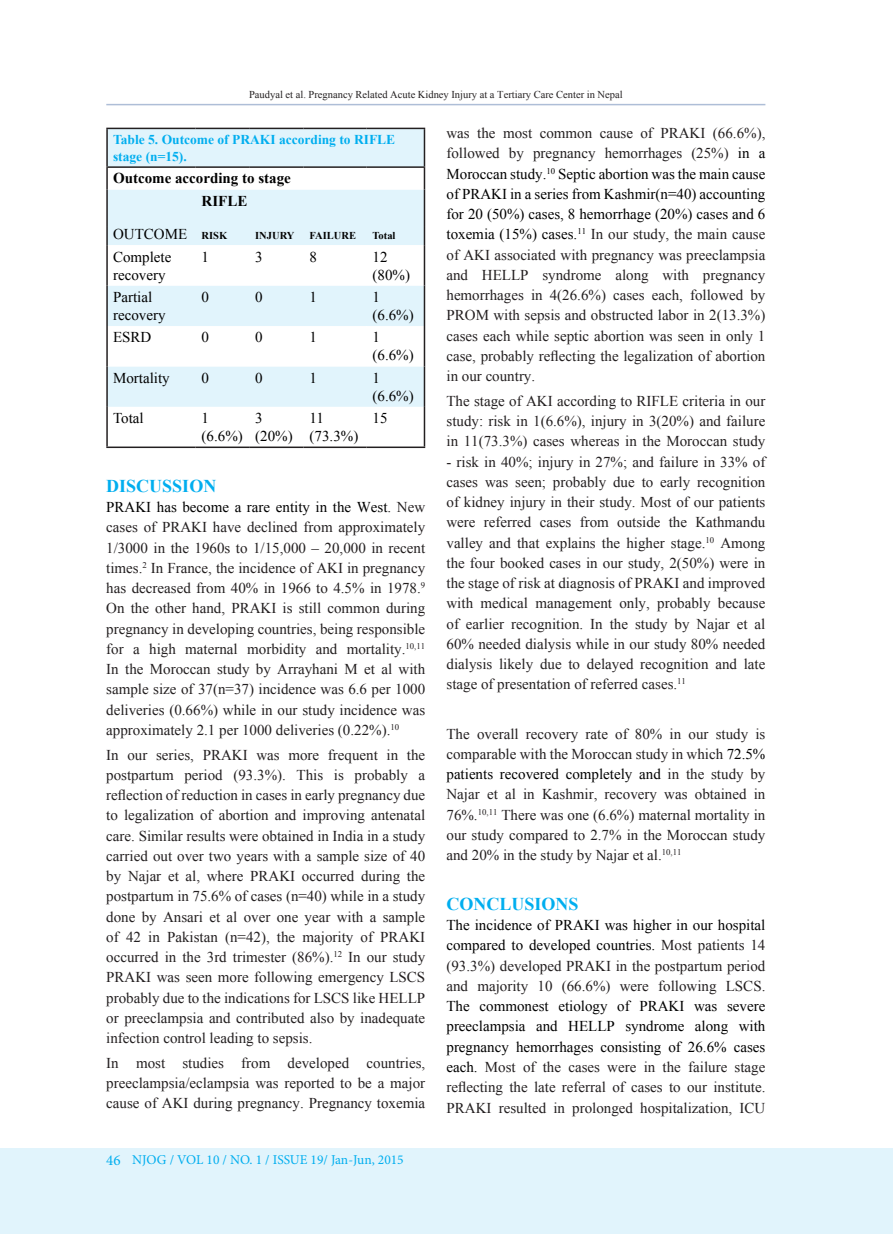
<style>
.page{position:relative;width:893px;height:1234px;background:#fff}
.page>*{position:absolute;margin:0;border:0;box-sizing:border-box;transform-origin:0 0}
.subtitle{font:700 18px "Times New Roman";color:#00aeef}
.Whole_Body_Text_NESO{font:15px/20.2px "Times New Roman";color:#231f20;text-align:justify}
.Table_Text{font:15px "Times New Roman";color:#000}
.Table_Text-2{font:700 15px "Times New Roman";color:#000}
.Table_head_for_NESOG{font:700 13.5px/17.5px "Times New Roman";color:#00aeef}
.t1{font:13.5px "Minion Pro";color:#00aeef}
.Whole_Body_Text_NESO-2{font:10.5px "Times New Roman";color:#231f20}
.Table_Text-3{font:700 10.5px "Times New Roman";color:#000}
.s1{color:#000}
.s2{font-size:15px}
</style>
<div class="page">
<div style="left:0;top:1148px;width:893px;height:85px;background:#e1f4fc"></div>
<hr style="left:106px;top:104px;width:659px;height:1px;background:#aebed7">
<div style="left:108px;top:129px;width:316px;height:37px;background:#e1f4fc"></div>
<svg style="left:108px;top:168px;width:316px;height:278px"></svg>
<hr style="left:106px;top:168px;width:2px;height:21px;background:#231f20">
<svg style="left:424px;top:168px;width:1px;height:21px"></svg>
<hr style="left:106px;top:189px;width:2px;height:37px;background:#231f20">
<hr style="left:424px;top:189px;width:1px;height:37px;background:#231f20">
<svg style="left:106px;top:226px;width:2px;height:19px"></svg>
<svg style="left:424px;top:226px;width:1px;height:19px"></svg>
<hr style="left:106px;top:245px;width:2px;height:40px;background:#231f20">
<hr style="left:424px;top:245px;width:1px;height:40px;background:#231f20">
<hr style="left:106px;top:285px;width:2px;height:41px;background:#231f20">
<hr style="left:424px;top:285px;width:1px;height:41px;background:#231f20">
<hr style="left:106px;top:326px;width:2px;height:40px;background:#231f20">
<hr style="left:424px;top:326px;width:1px;height:40px;background:#231f20">
<hr style="left:106px;top:366px;width:2px;height:41px;background:#231f20">
<hr style="left:424px;top:366px;width:1px;height:41px;background:#231f20">
<hr style="left:106px;top:407px;width:2px;height:39px;background:#231f20">
<hr style="left:424px;top:407px;width:1px;height:39px;background:#231f20">
<hr style="left:106px;top:446px;width:90px;height:2px;background:#231f20">
<hr style="left:196px;top:446px;width:53px;height:2px;background:#231f20">
<hr style="left:249px;top:446px;width:55px;height:2px;background:#231f20">
<hr style="left:304px;top:446px;width:63px;height:2px;background:#231f20">
<hr style="left:367px;top:446px;width:58px;height:2px;background:#231f20">
<hr style="left:106px;top:128px;width:90px;height:1px;background:#231f20">
<hr style="left:106px;top:129px;width:2px;height:37px;background:#231f20">
<hr style="left:196px;top:128px;width:53px;height:1px;background:#231f20">
<hr style="left:249px;top:128px;width:55px;height:1px;background:#231f20">
<hr style="left:304px;top:128px;width:63px;height:1px;background:#231f20">
<hr style="left:367px;top:128px;width:58px;height:1px;background:#231f20">
<hr style="left:424px;top:129px;width:1px;height:37px;background:#231f20">
<hr style="left:106px;top:166px;width:90px;height:2px;background:#231f20">
<hr style="left:196px;top:166px;width:53px;height:2px;background:#231f20">
<hr style="left:249px;top:166px;width:55px;height:2px;background:#231f20">
<hr style="left:304px;top:166px;width:63px;height:2px;background:#231f20">
<hr style="left:367px;top:166px;width:58px;height:2px;background:#231f20">
<p class="Whole_Body_Text_NESO-2" style="left:249px;top:87px;width:375px">Paudyal et al. Pregnancy Related Acute Kidney Injury at a Tertiary Care Center in Nepal</p>
<p class="Table_head_for_NESOG" style="left:113px;top:130px;width:284px">Table 5. Outcome of PRAKI according to RIFLE stage (n=15).</p>
<p class="Table_Text-2" style="left:113px;top:168px;width:179px">Outcome according to stage</p>
<p class="Table_Text" style="left:113px;top:224px;width:76px">OUTCOME</p>
<p class="Table_Text" style="left:113px;top:246px;width:60px">Complete</p>
<p class="Table_Text" style="left:113px;top:264px;width:54px">recovery</p>
<p class="Table_Text" style="left:113px;top:287px;width:41px">Partial</p>
<p class="Table_Text" style="left:113px;top:305px;width:54px">recovery</p>
<p class="Table_Text-2" style="left:202px;top:190px;width:47px">RIFLE</p>
<p class="Table_Text-3" style="left:202px;top:228px;width:27px">RISK</p>
<p class="Table_Text-3" style="left:255px;top:228px;width:41px">INJURY</p>
<p class="Table_Text-3" style="left:310px;top:228px;width:48px">FAILURE</p>
<p class="Table_Text-3" style="left:373px;top:228px;width:24px">Total</p>
<p class="Table_Text" style="left:202px;top:246px;width:9px">1</p>
<p class="Table_Text" style="left:255px;top:246px;width:9px">3</p>
<p class="Table_Text" style="left:310px;top:246px;width:9px">8</p>
<p class="Table_Text" style="left:373px;top:246px;width:17px">12</p>
<p class="Table_Text" style="left:373px;top:264px;width:39px">(80%)</p>
<p class="Table_Text" style="left:202px;top:287px;width:9px">0</p>
<p class="Table_Text" style="left:255px;top:287px;width:9px">0</p>
<p class="Table_Text" style="left:310px;top:287px;width:9px">1</p>
<p class="Table_Text" style="left:373px;top:287px;width:9px">1</p>
<p class="Table_Text" style="left:373px;top:305px;width:43px">(6.6%)</p>
<p class="Table_Text" style="left:113px;top:327px;width:40px">ESRD</p>
<p class="Table_Text" style="left:202px;top:327px;width:9px">0</p>
<p class="Table_Text" style="left:255px;top:327px;width:9px">0</p>
<p class="Table_Text" style="left:310px;top:327px;width:9px">1</p>
<p class="Table_Text" style="left:373px;top:327px;width:9px">1</p>
<p class="Table_Text" style="left:373px;top:345px;width:43px">(6.6%)</p>
<p class="Table_Text" style="left:113px;top:367px;width:58px">Mortality</p>
<p class="Table_Text" style="left:202px;top:367px;width:9px">0</p>
<p class="Table_Text" style="left:255px;top:367px;width:9px">0</p>
<p class="Table_Text" style="left:310px;top:367px;width:9px">1</p>
<p class="Table_Text" style="left:373px;top:367px;width:9px">1</p>
<p class="Table_Text" style="left:373px;top:385px;width:43px">(6.6%)</p>
<p class="Table_Text" style="left:113px;top:408px;width:32px">Total</p>
<p class="Table_Text" style="left:202px;top:408px;width:9px">1</p>
<p class="Table_Text" style="left:202px;top:426px;width:43px">(6.6%)</p>
<p class="Table_Text" style="left:255px;top:408px;width:9px">3</p>
<p class="Table_Text" style="left:255px;top:426px;width:39px">(20%)</p>
<p class="Table_Text" style="left:373px;top:408px;width:17px">15</p>
<p class="Table_Text" style="left:310px;top:408px;width:16px">11</p>
<p class="Table_Text" style="left:310px;top:426px;width:50px">(73.3%)</p>
<p class="subtitle" style="left:106px;top:473px;width:112px">DISCUSSION</p>
<p class="Whole_Body_Text_NESO" style="left:106px;top:496px;width:320px"><span class="s1">PRAKI has become a rare entity in the West</span>. New cases of PRAKI have declined from approximately 1/3000 in the 1960s to 1/15,000 – 20,000 in recent times.<sup>2</sup> In France, the incidence of AKI in pregnancy has decreased from 40% in 1966 to 4.5% in 1978.<sup>9<br></sup>On the other hand, PRAKI is still common during pregnancy in developing countries, being responsible for a high maternal morbidity and mortality.<sup>10,11<br></sup>In the Moroccan study by Arrayhani M et al with sample size of 37(n=37) incidence was 6.6 per 1000 deliveries (0.66%) while in our study incidence was approximately 2.1 per 1000 deliveries (0.22%).<sup>10</sup></p>
<p class="Whole_Body_Text_NESO" style="left:106px;top:744px;width:320px">In our series, PRAKI was more frequent in the postpartum period (93.3%). This is probably a reflection of reduction in cases in early pregnancy due to legalization of abortion and improving antenatal care. Similar results were obtained in India in a study carried out over two years with a sample size of 40 by Najar et al, where PRAKI occurred during the postpartum in 75.6% of cases (n=40) while in a study done by Ansari et al over one year with a sample of 42 in Pakistan (n=42), the majority of PRAKI occurred in the 3rd trimester (86%).<sup>12</sup> In our study PRAKI was seen more following emergency LSCS probably due to the indications for LSCS like HELLP or preeclampsia and contributed also by inadequate infection control leading to sepsis.</p>
<p class="Whole_Body_Text_NESO" style="left:106px;top:1052px;width:320px">In most studies from developed countries, preeclampsia/eclampsia was reported to be a major cause of AKI during pregnancy. Pregnancy toxemia</p>
<p class="t1" style="left:106px;top:1150px;width:299px"><span class="s2">46</span> NJOG / VOL 10 / NO. 1 / ISSUE 19/ Jan-Jun, 2015</p>
<p class="Whole_Body_Text_NESO" style="left:446px;top:123px;width:320px">was the most common cause of PRAKI (66.6%), followed by pregnancy hemorrhages (25%) <span class="s1">in a Moroccan study.</span><sup>10</sup> <span class="s1">Septic abortion was the main cause of PRAKI in a series from Kashmir(n=40) accounting for 20 (50%) cases, 8 hemorrhage (20%) cases and 6 toxemia (15%) cases.</span><sup>11</sup> In our study, the main cause of AKI associated with pregnancy was preeclampsia and HELLP syndrome along with pregnancy hemorrhages in 4(26.6%) cases each, followed by PROM with sepsis and obstructed labor in 2(13.3%) cases each while septic abortion was seen in only 1 case, probably reflecting the legalization of abortion in our country.</p>
<p class="Whole_Body_Text_NESO" style="left:446px;top:390px;width:320px">The stage of AKI according to RIFLE criteria in our study: risk in 1(6.6%), injury in 3(20%) and failure in 11(73.3%) cases whereas in the Moroccan study</p>
<p class="Whole_Body_Text_NESO" style="left:446px;top:451px;width:320px">- risk in 40%; injury in 27%; and failure in 33% of cases was seen; probably due to early recognition of kidney injury in their study. Most of our patients were referred cases from outside the Kathmandu valley and that explains the higher stage.<sup>10</sup> Among the four booked cases in our study, 2(50%) were in the stage of risk at diagnosis of PRAKI and improved with medical management only, probably because of earlier recognition. In the study by Najar et al 60% needed dialysis while in our study 80% needed dialysis likely due to delayed recognition and late stage of presentation of referred cases.<sup>11</sup></p>
<p class="Whole_Body_Text_NESO" style="left:446px;top:723px;width:320px">The overall recovery rate of 80% in our study is comparable with the Moroccan study in which <span class="s1">72.5% patients recovered completely and</span> in the study by Najar et al in Kashmir, recovery was obtained in 76%.<sup>10,11</sup> There was one (6.6%) maternal mortality in our study compared to 2.7% in the Moroccan study and 20% in the study by Najar et al.<sup>10,11</sup></p>
<p class="subtitle" style="left:446px;top:891px;width:134px">CONCLUSIONS</p>
<p class="Whole_Body_Text_NESO" style="left:446px;top:914px;width:320px"><span class="s1">The incidence of PRAKI was higher in our hospital compared to developed countries.</span> Most patients 14 (93.3%) developed PRAKI in the postpartum period and majority 10 (66.6%) were following LSCS.<br><span class="s1">The commonest etiology of PRAKI was severe preeclampsia and HELLP syndrome along with pregnancy hemorrhages consisting of 26.6% cases each.</span> Most of the cases were in the failure stage reflecting the late referral of cases to our institute.<br>PRAKI resulted in prolonged hospitalization, ICU</p>
</div>
